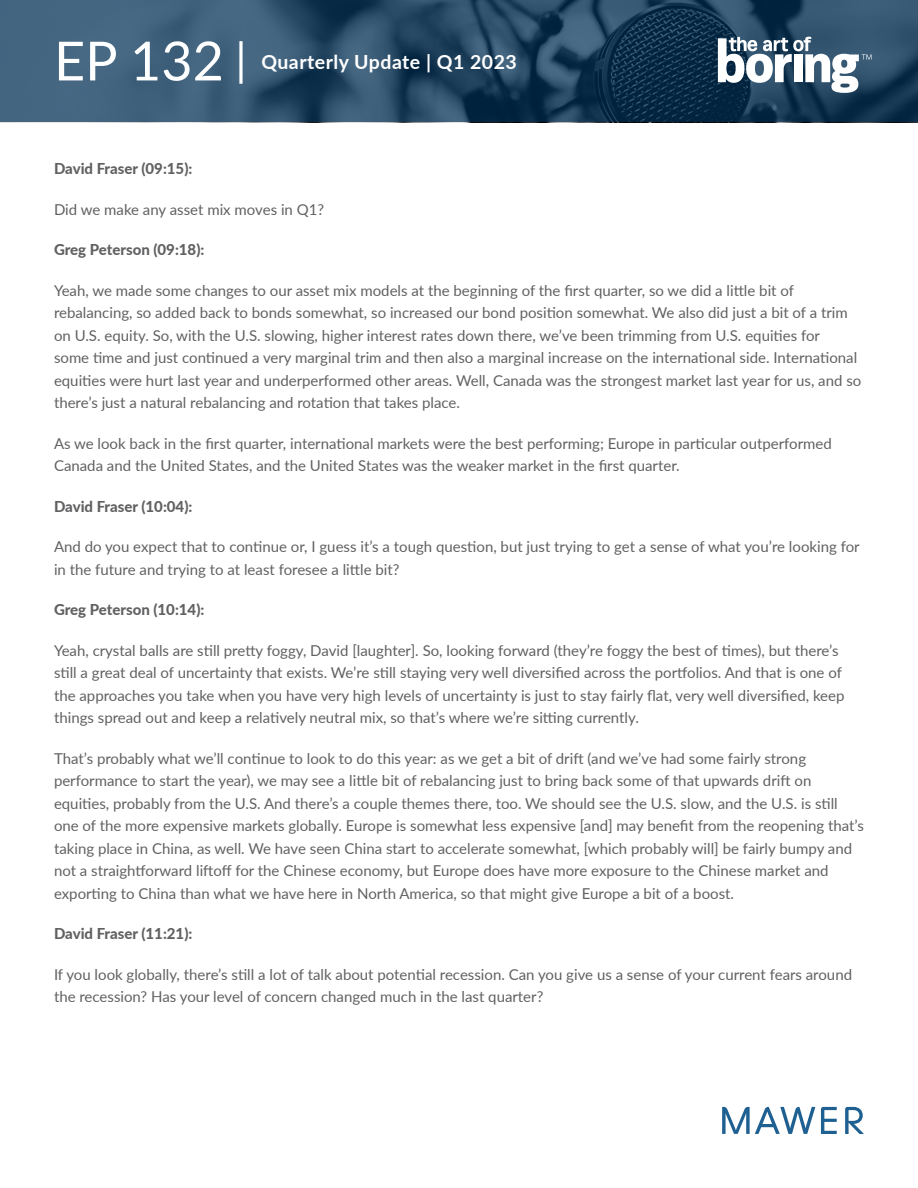
<style>
.page{position:relative;width:918px;height:1188px;background:#fff}
.page>*{position:absolute;margin:0;border:0;box-sizing:border-box;transform-origin:0 0}
.t1{font:54px "Lato";color:#fff}
.t2{font:700 19.5px "Lato";letter-spacing:.025em;color:#fff}
.t3{font:15px/22.5px "Lato";color:#616163}
.t4{font:800 15px "Lato";color:#616163}
.s1{font-size:45px}
</style>
<div class="page">
<svg style="left:845px;top:1107px;width:19px;height:27px"></svg>
<svg style="left:821px;top:1107px;width:16px;height:27px"></svg>
<svg style="left:722px;top:1107px;width:93px;height:27px"></svg>
<svg style="left:0;top:0;width:918px;height:122px;background:#2a4b66"></svg>
<svg style="left:718px;top:37px;width:154px;height:56px"></svg>
<h1 class="t1" style="left:54px;top:22px;width:194px">EP 132 <span class="s1">|</span></h1>
<h2 class="t2" style="left:261px;top:47px;width:257px">Quarterly Update | Q1 2023</h2>
<p class="t4" style="left:54px;top:157px;width:140px">David Fraser (09:15):</p>
<p class="t3" style="left:54px;top:197px;width:272px">Did we make any asset mix moves in Q1?</p>
<p class="t4" style="left:54px;top:238px;width:152px">Greg Peterson (09:18):</p>
<p class="t3" style="left:54px;top:278px;width:809px">Yeah, we made some changes to our asset mix models at the beginning of the first quarter, so we did a little bit of rebalancing, so added back to bonds somewhat, so increased our bond position somewhat. We also did just a bit of a trim on U.S. equity. So, with the U.S. slowing, higher interest rates down there, we’ve been trimming from U.S. equities for<br>some time and just continued a very marginal trim and then also a marginal increase on the international side. International equities were hurt last year and underperformed other areas. Well, Canada was the strongest market last year for us, and so there’s just a natural rebalancing and rotation that takes place.</p>
<p class="t3" style="left:54px;top:431px;width:779px">As we look back in the first quarter, international markets were the best performing; Europe in particular outperformed<br>Canada and the United States, and the United States was the weaker market in the first quarter.</p>
<p class="t4" style="left:54px;top:495px;width:140px">David Fraser (10:04):</p>
<p class="t3" style="left:54px;top:535px;width:807px">And do you expect that to continue or, I guess it’s a tough question, but just trying to get a sense of what you’re looking for in the future and trying to at least foresee a little bit?</p>
<p class="t4" style="left:54px;top:598px;width:152px">Greg Peterson (10:14):</p>
<p class="t3" style="left:54px;top:638px;width:792px">Yeah, crystal balls are still pretty foggy, David [laughter]. So, looking forward (they’re foggy the best of times), but there’s still a great deal of uncertainty that exists. We’re still staying very well diversified across the portfolios. And that is one of the approaches you take when you have very high levels of uncertainty is just to stay fairly flat, very well diversified, keep things spread out and keep a relatively neutral mix, so that’s where we’re sitting currently.</p>
<p class="t3" style="left:54px;top:746px;width:811px">That’s probably what we’ll continue to look to do this year: as we get a bit of drift (and we’ve had some fairly strong performance to start the year), we may see a little bit of rebalancing just to bring back some of that upwards drift on equities, probably from the U.S. And there’s a couple themes there, too. We should see the U.S. slow, and the U.S. is still one of the more expensive markets globally. Europe is somewhat less expensive [and] may benefit from the reopening that’s taking place in China, as well. We have seen China start to accelerate somewhat, [which probably will] be fairly bumpy and not a straightforward liftoff for the Chinese economy, but Europe does have more exposure to the Chinese market and exporting to China than what we have here in North America, so that might give Europe a bit of a boost.</p>
<p class="t4" style="left:54px;top:922px;width:140px">David Fraser (11:21):</p>
<p class="t3" style="left:54px;top:962px;width:800px">If you look globally, there’s still a lot of talk about potential recession. Can you give us a sense of your current fears around the recession? Has your level of concern changed much in the last quarter?</p>
</div>
